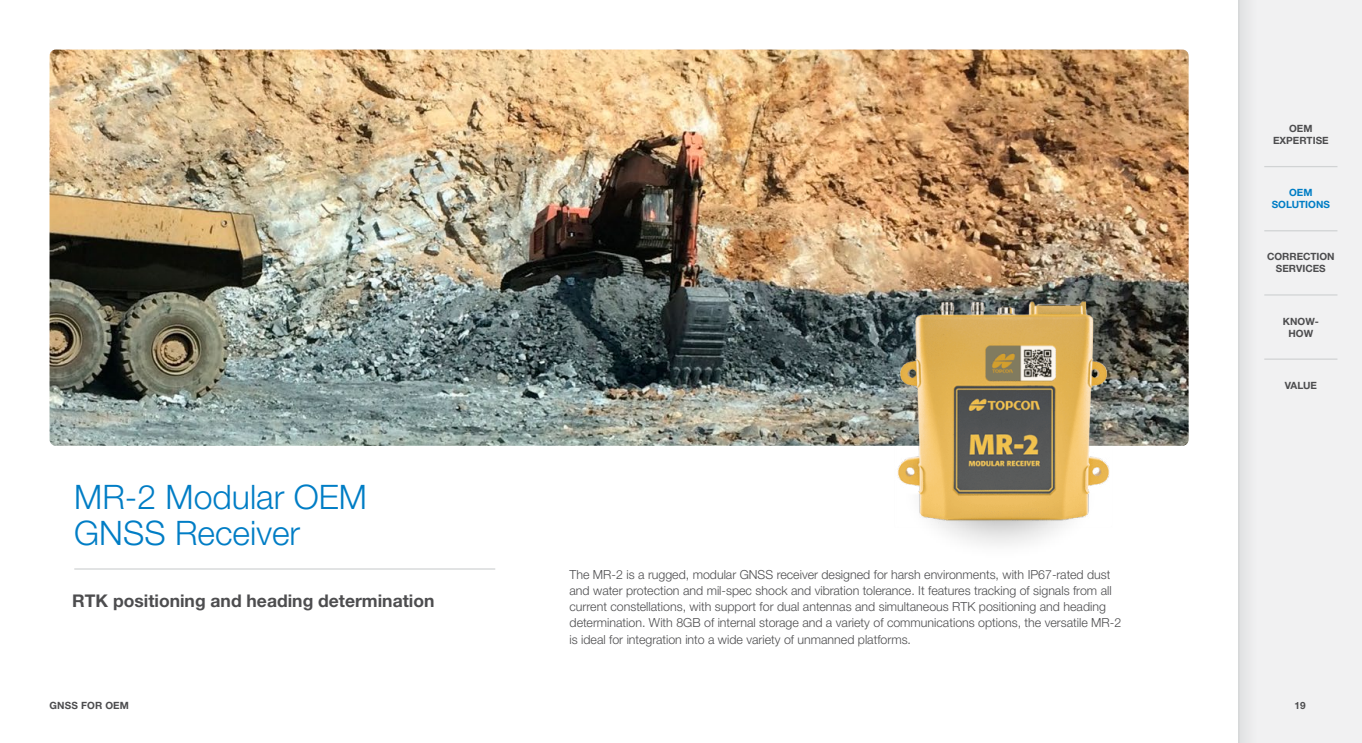
<style>
.page{position:relative;width:1362px;height:743px;background:#fff}
.page>*{position:absolute;margin:0;border:0;box-sizing:border-box;transform-origin:0 0}
.t1{font:300 33.75px/36.2px "Helvetica Neue LTW1 G";color:#007dc5}
.t2{font:700 17.5px "Helvetica Neue LTW1 G";color:#4d4d4f}
.t3{font:300 12.5px/16.2px "Helvetica Neue LTW1 G";color:#4d4d4f}
.t4{font:700 10px/12px "Helvetica Neue LTW1 G";color:#4d4d4f;text-align:center}
.t5{font:700 10px/12px "Helvetica Neue LTW1 G";color:#007dc5;text-align:center}
</style>
<div class="page">
<div style="left:1238px;top:0;width:123px;height:742px;background:#f1f1f2"></div>
<hr style="left:1238px;top:0;width:1px;height:742px;background:#d1d3d4">
<div style="left:1239px;top:0;width:19px;height:742px;background:#e9e9ea"></div>
<img style="left:49px;top:49px;width:1139px;height:396px">
<img style="left:894px;top:297px;width:217px;height:230px">
<hr style="left:74px;top:568px;width:421px;height:1px;background:#d1d3d4">
<hr style="left:1264px;top:166px;width:73px;height:1px;background:#d1d3d4">
<hr style="left:1264px;top:230px;width:73px;height:1px;background:#d1d3d4">
<hr style="left:1264px;top:294px;width:73px;height:1px;background:#d1d3d4">
<hr style="left:1264px;top:358px;width:73px;height:2px;background:#d1d3d4">
<h1 class="t1" style="left:74px;top:478px;width:294px">MR-2 Modular OEM<br>GNSS Receiver</h1>
<h2 class="t2" style="left:72px;top:589px;width:364px">RTK positioning and heading determination</h2>
<p class="t4" style="left:49px;top:699px;width:81px">GNSS FOR OEM</p>
<p class="t3" style="left:569px;top:566px;width:553px">The MR-2 is a rugged, modular GNSS receiver designed for harsh environments, with IP67-rated dust and water protection and mil-spec shock and vibration tolerance. It features tracking of signals from all current constellations, with support for dual antennas and simultaneous RTK positioning and heading determination. With 8GB of internal storage and a variety of communications options, the versatile MR-2 is ideal for integration into a wide variety of unmanned platforms.</p>
<p class="t4" style="left:1272px;top:122px;width:57px">OEM<br>EXPERTISE</p>
<p class="t5" style="left:1271px;top:187px;width:60px">OEM<br>SOLUTIONS</p>
<p class="t4" style="left:1266px;top:251px;width:69px">CORRECTION<br>SERVICES</p>
<p class="t4" style="left:1282px;top:315px;width:37px">KNOW-<br>HOW</p>
<p class="t4" style="left:1284px;top:379px;width:34px">VALUE</p>
<p class="t4" style="left:1294px;top:699px;width:13px">19</p>
</div>
